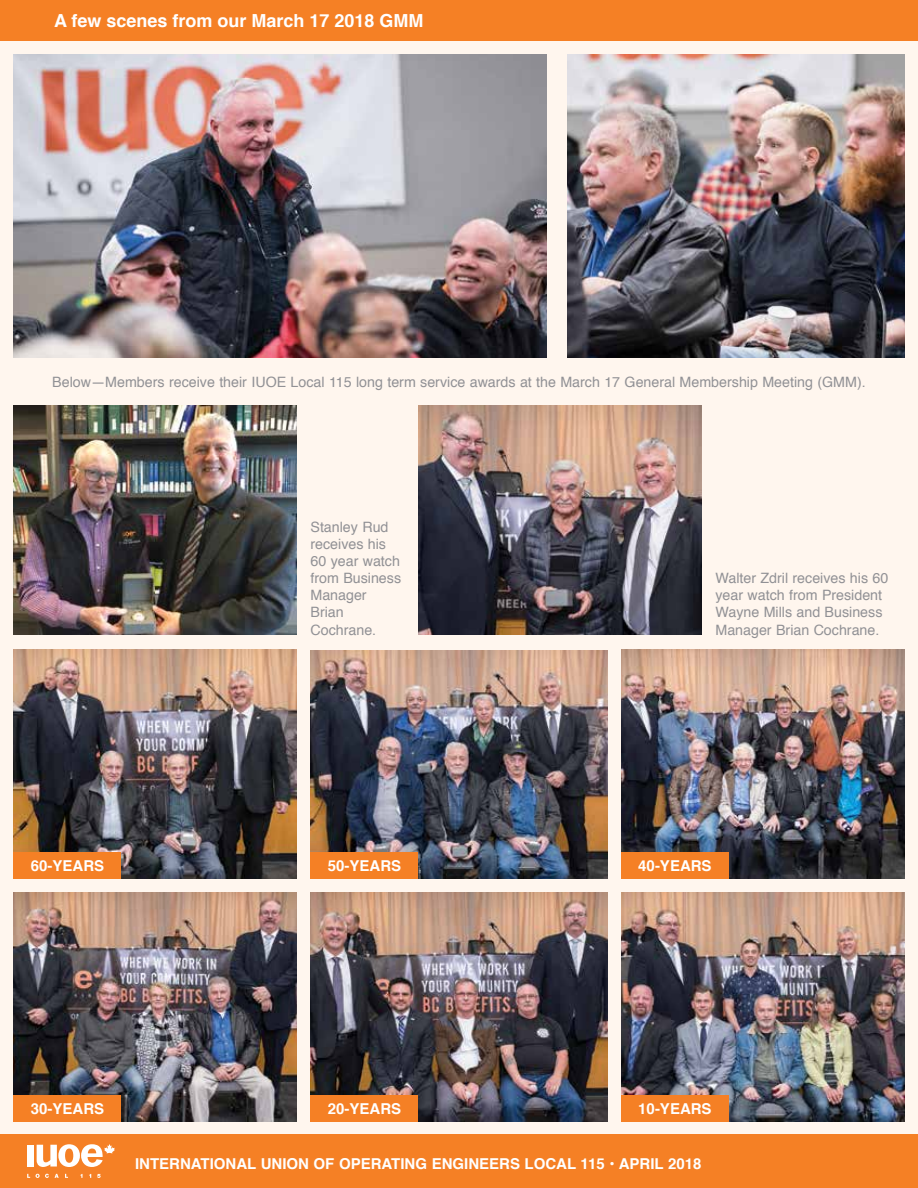
<style>
.page{position:relative;width:918px;height:1188px;background:#fff6ee}
.page>*{position:absolute;margin:0;border:0;box-sizing:border-box;transform-origin:0 0}
.t1{font:700 18px "Helvetica";color:#fff}
.t2{font:700 15px "Helvetica";color:#fff}
.t3{font:14.25px/17.1px "Helvetica";color:#919195}
</style>
<div class="page">
<div style="left:0;top:0;width:918px;height:40px;background:#f58025"></div>
<div style="left:0;top:1134px;width:918px;height:54px;background:#f58025"></div>
<svg style="left:36px;top:1174px;width:13px;height:4px"></svg>
<svg style="left:55px;top:1174px;width:4px;height:4px"></svg>
<svg style="left:97px;top:1174px;width:4px;height:4px"></svg>
<div style="left:27px;top:1145px;width:6px;height:21px;background:#fff"></div>
<svg style="left:37px;top:1144px;width:78px;height:23px"></svg>
<img style="left:567px;top:54px;width:337px;height:304px">
<img style="left:14px;top:650px;width:283px;height:229px">
<img style="left:310px;top:651px;width:298px;height:228px">
<div style="left:310px;top:852px;width:108px;height:27px;background:#f58025"></div>
<img style="left:621px;top:650px;width:283px;height:229px">
<div style="left:621px;top:852px;width:108px;height:27px;background:#f58025"></div>
<img style="left:14px;top:893px;width:283px;height:229px">
<img style="left:311px;top:892px;width:297px;height:230px">
<div style="left:310px;top:1095px;width:108px;height:27px;background:#f58025"></div>
<img style="left:621px;top:892px;width:284px;height:230px">
<div style="left:621px;top:1095px;width:108px;height:27px;background:#f58025"></div>
<div style="left:14px;top:852px;width:108px;height:27px;background:#f58025"></div>
<div style="left:14px;top:1095px;width:108px;height:27px;background:#f58025"></div>
<img style="left:14px;top:405px;width:283px;height:229px">
<img style="left:418px;top:405px;width:284px;height:229px">
<img style="left:14px;top:54px;width:533px;height:304px">
<p class="t1" style="left:54px;top:6px;width:371px">A few scenes from our March 17 2018 GMM</p>
<p class="t3" style="left:52px;top:374px;width:815px">Below—Members receive their IUOE Local 115 long term service awards at the March 17 General Membership Meeting (GMM).</p>
<p class="t2" style="left:31px;top:854px;width:75px">60-YEARS</p>
<p class="t3" style="left:310px;top:519px;width:92px">Stanley Rud receives his<br>60 year watch from Business<br>Manager<br>Brian<br>Cochrane.</p>
<p class="t3" style="left:716px;top:570px;width:174px">Walter Zdril receives his 60 year watch from President<br>Wayne Mills and Business<br>Manager Brian Cochrane.</p>
<p class="t2" style="left:328px;top:854px;width:75px">50-YEARS</p>
<p class="t2" style="left:638px;top:854px;width:75px">40-YEARS</p>
<p class="t2" style="left:31px;top:1097px;width:75px">30-YEARS</p>
<p class="t2" style="left:328px;top:1097px;width:75px">20-YEARS</p>
<p class="t2" style="left:638px;top:1097px;width:75px">10-YEARS</p>
<p class="t2" style="left:135px;top:1152px;width:568px">INTERNATIONAL UNION OF OPERATING ENGINEERS LOCAL 115 • APRIL 2018</p>
</div>
